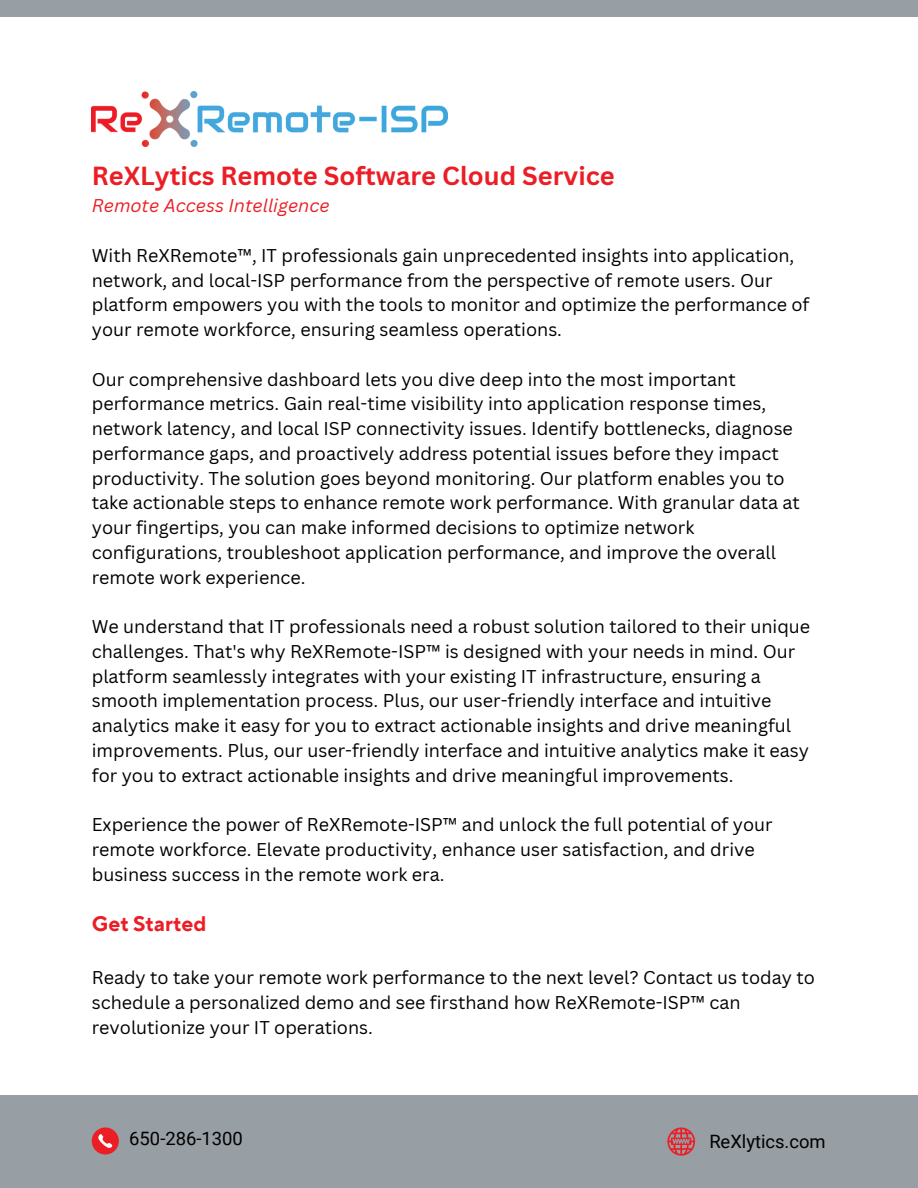
<style>
.page{position:relative;width:918px;height:1188px;background:#fff}
.page>*{position:absolute;margin:0;border:0;box-sizing:border-box;transform-origin:0 0}
.t1{font:700 25.5px "Canva Sans";color:#ec1e25}
.t2{font:700 21px "TT Norms Pro";color:#ec1e25}
.t3{font:18.45px "Roboto";color:#000}
.t4{font:18px/24.8px "Canva Sans";color:#000}
.t5{font:italic 18px "Canva Sans";color:#ec1e25}
</style>
<div class="page">
<div style="left:0;top:0;width:918px;height:17px;background:#979ea4"></div>
<div style="left:0;top:1095px;width:918px;height:93px;background:#979ea4"></div>
<svg style="left:667px;top:1127px;width:28px;height:29px"></svg>
<svg style="left:92px;top:1127px;width:27px;height:28px"></svg>
<img style="left:92px;top:92px;width:355px;height:55px">
<p class="t1" style="left:92px;top:158px;width:525px">ReXLytics Remote Software Cloud Service</p>
<p class="t5" style="left:92px;top:193px;width:240px">Remote Access Intelligence</p>
<p class="t4" style="left:92px;top:243px;width:719px">With ReXRemote™, IT professionals gain unprecedented insights into application, network, and local-ISP performance from the perspective of remote users. Our platform empowers you with the tools to monitor and optimize the performance of your remote workforce, ensuring seamless operations.</p>
<p class="t4" style="left:92px;top:366px;width:710px">Our comprehensive dashboard lets you dive deep into the most important performance metrics. Gain real-time visibility into application response times, network latency, and local ISP connectivity issues. Identify bottlenecks, diagnose performance gaps, and proactively address potential issues before they impact productivity. The solution goes beyond monitoring. Our platform enables you to take actionable steps to enhance remote work performance. With granular data at your fingertips, you can make informed decisions to optimize network configurations, troubleshoot application performance, and improve the overall remote work experience.</p>
<p class="t4" style="left:92px;top:614px;width:720px">We understand that IT professionals need a robust solution tailored to their unique challenges. That's why ReXRemote-ISP™ is designed with your needs in mind. Our platform seamlessly integrates with your existing IT infrastructure, ensuring a smooth implementation process. Plus, our user-friendly interface and intuitive analytics make it easy for you to extract actionable insights and drive meaningful improvements. Plus, our user-friendly interface and intuitive analytics make it easy for you to extract actionable insights and drive meaningful improvements.</p>
<h2 class="t4" style="left:92px;top:812px;width:682px">Experience the power of ReXRemote-ISP™ and unlock the full potential of your remote workforce. Elevate productivity, enhance user satisfaction, and drive business success in the remote work era.</h2>
<p class="t2" style="left:92px;top:911px;width:116px">Get Started</p>
<p class="t4" style="left:92px;top:965px;width:725px">Ready to take your remote work performance to the next level? Contact us today to schedule a personalized demo and see firsthand how ReXRemote-ISP™ can revolutionize your IT operations.</p>
<h1 class="t3" style="left:129px;top:1128px;width:115px">650-286-1300</h1>
<p class="t3" style="left:709px;top:1131px;width:118px">ReXlytics.com</p>
</div>
